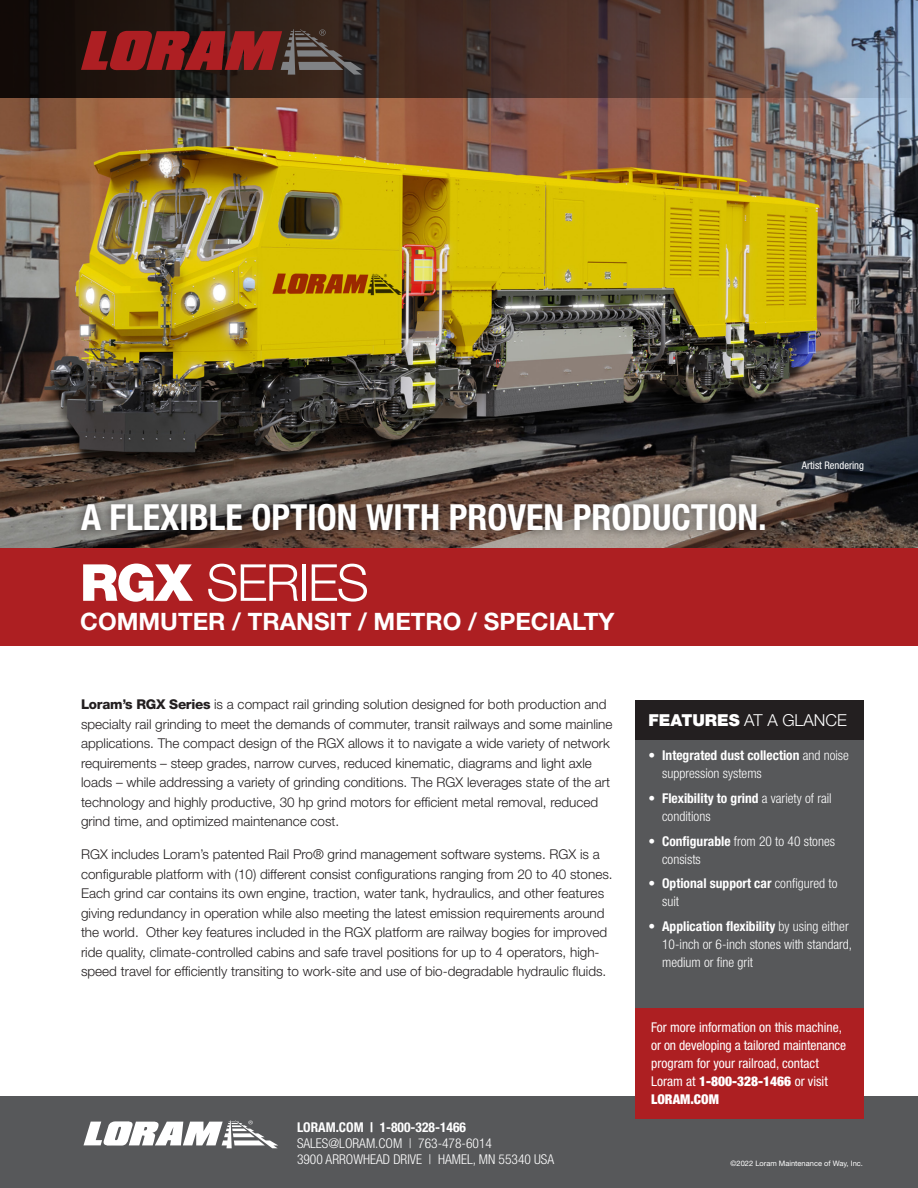
<style>
.page{position:relative;width:918px;height:1188px;background:#fff}
.page>*{position:absolute;margin:0;border:0;box-sizing:border-box;transform-origin:0 0}
.t1{font:300 51px "Helvetica Neue LT Std";letter-spacing:-.03em;color:#fff}
.t2{font:700 condensed 36px "Helvetica Neue LT Std";color:#fff}
.t3{font:700 24px "Helvetica Neue LT Std";color:#fff}
.t4{font:300 16.5px "Helvetica Neue LT Std";color:#fff}
.t5{font:300 13.5px/19.5px "Helvetica Neue LT Std";color:#231f20}
.t6{font:300 condensed 13.5px/18px "Helvetica Neue LT Std";color:#fff}
.t7{font:condensed 13.5px/18px "Helvetica Neue LT Std";color:#fff}
.t8{font:700 condensed 13.5px/18px "Helvetica Neue LT Std";color:#fff}
.t9{font:condensed 10.5px "Helvetica Neue LT Std";color:#fff}
.t10{font:7.5px "Helvetica Neue LT Std";color:#fff}
.s1{font-weight:900}
.s2{font-weight:800}
.s3{font-weight:700}
.s4{font-weight:300}
</style>
<div class="page">
<img style="left:0;top:97px;width:918px;height:452px">
<div style="left:0;top:1096px;width:918px;height:92px;background:#57585a"></div>
<svg style="left:84px;top:1120px;width:194px;height:28px"></svg>
<svg style="left:0;top:0;width:918px;height:97px;background:#4e403e"></svg>
<div style="left:0;top:549px;width:918px;height:97px;background:#ad1f22"></div>
<svg style="left:81px;top:29px;width:282px;height:46px;background:#6e2727"></svg>
<div style="left:635px;top:735px;width:229px;height:347px;background:#57585a"></div>
<div style="left:635px;top:700px;width:229px;height:40px;background:#231f20"></div>
<div style="left:635px;top:1008px;width:229px;height:111px;background:#ad1f22"></div>
<div style="left:72px;top:494px;width:702px;height:46px;background:#231f20;opacity:.75"></div>
<p class="t2" style="left:81px;top:495px;width:687px">A FLEXIBLE OPTION WITH PROVEN PRODUCTION.</p>
<p class="t1" style="left:80px;top:552px;width:290px"><span class="s1">RGX</span> SERIES</p>
<p class="t3" style="left:80px;top:607px;width:536px">COMMUTER / TRANSIT / METRO / SPECIALTY</p>
<p class="t9" style="left:802px;top:459px;width:64px">Artist Rendering</p>
<p class="t5" style="left:81px;top:695px;width:533px"><span class="s2">Loram’s RGX Series</span> is a compact rail grinding solution designed for both production and specialty rail grinding to meet the demands of commuter, transit railways and some mainline applications. The compact design of the RGX allows it to navigate a wide variety of network requirements – steep grades, narrow curves, reduced kinematic, diagrams and light axle loads – while addressing a variety of grinding conditions. The RGX leverages state of the art technology and highly productive, 30 hp grind motors for efficient metal removal, reduced grind time, and optimized maintenance cost.</p>
<p class="t5" style="left:81px;top:845px;width:533px">RGX includes Loram’s patented Rail Pro® grind management software systems. RGX is a configurable platform with (10) different consist configurations ranging from 20 to 40 stones.<br>Each grind car contains its own engine, traction, water tank, hydraulics, and other features giving redundancy in operation while also meeting the latest emission requirements around the world. Other key features included in the RGX platform are railway bogies for improved ride quality, climate-controlled cabins and safe travel positions for up to 4 operators, high&shy;speed travel for efficiently transiting to work-site and use of bio-degradable hydraulic fluids.</p>
<p class="t8" style="left:297px;top:1118px;width:170px">LORAM.COM | 1-800-328-1466</p>
<p class="t6" style="left:297px;top:1134px;width:197px">SALES@LORAM.COM | 763-478-6014</p>
<p class="t6" style="left:297px;top:1150px;width:259px">3900 ARROWHEAD DRIVE | HAMEL, MN 55340 USA</p>
<p class="t4" style="left:649px;top:710px;width:200px"><span class="s1">FEATURES</span> AT A GLANCE</p>
<p class="t6" style="left:662px;top:746px;width:188px;text-indent:-14px">• <span class="s3">Integrated dust collection</span> and noise suppression systems</p>
<p class="t6" style="left:662px;top:789px;width:171px;text-indent:-14px">• <span class="s3">Flexibility to grind</span> a variety of rail conditions</p>
<p class="t6" style="left:662px;top:832px;width:174px;text-indent:-14px">• <span class="s3">Configurable</span> from 20 to 40 stones consists</p>
<p class="t8" style="left:662px;top:875px;width:177px;text-indent:-14px"><span class="s4">•</span> Optional support car <span class="s4">configured to suit</span></p>
<p class="t6" style="left:662px;top:917px;width:192px;text-indent:-14px">• <span class="s3">Application flexibility</span> by using either<br>10-inch or 6-inch stones with standard, medium or fine grit</p>
<p class="t7" style="left:651px;top:1019px;width:196px">For more information on this machine, or on developing a tailored maintenance program for your railroad, contact<br>Loram at <span class="s1">1-800-328-1466</span> or visit<br><span class="s1">LORAM.COM</span></p>
<p class="t10" style="left:731px;top:1159px;width:134px">©2022 Loram Maintenance of Way, Inc.</p>
</div>
